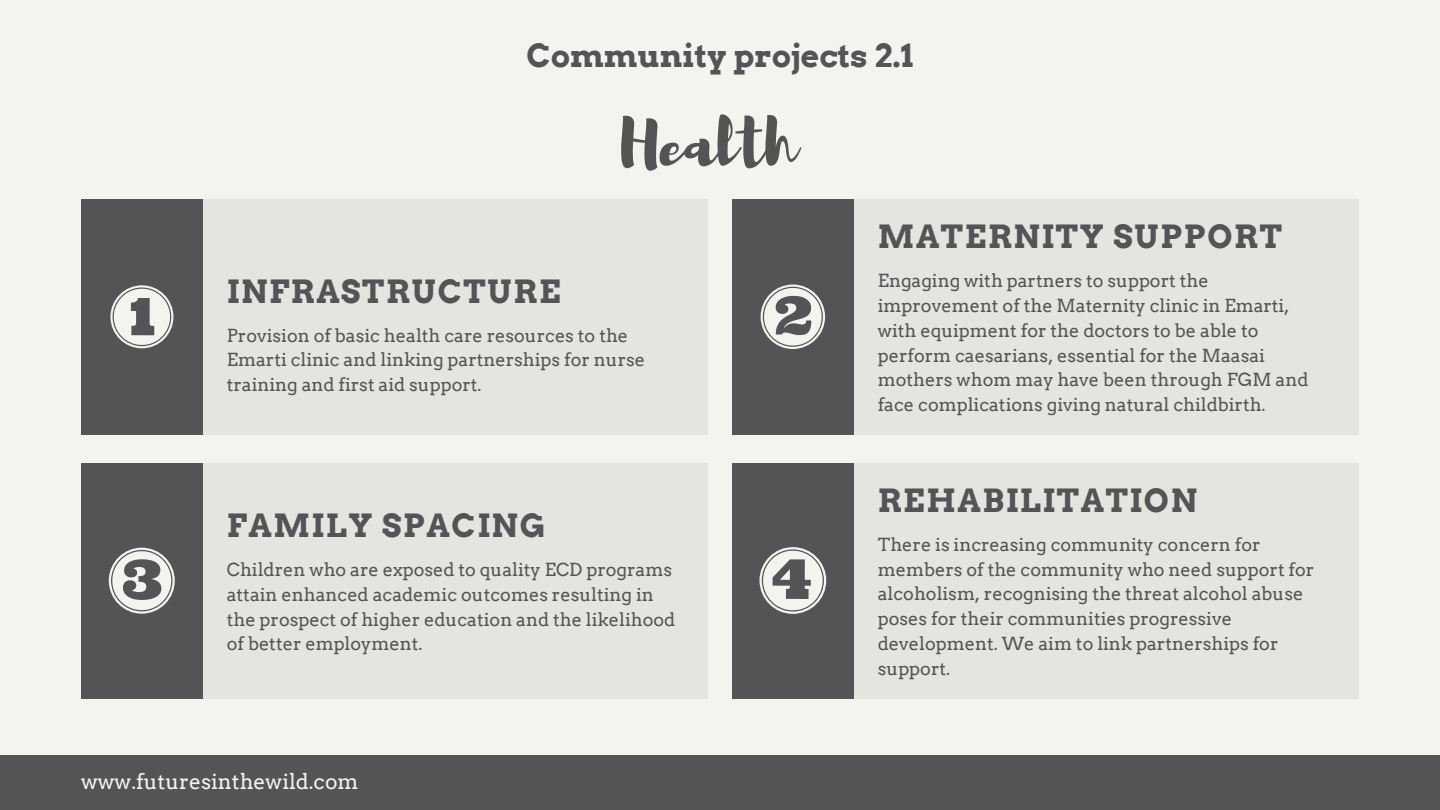
<style>
.page{position:relative;width:1440px;height:810px;background:#f3f4f0}
.page>*{position:absolute;margin:0;border:0;box-sizing:border-box;transform-origin:0 0}
.t1{font:64px "Brusher";color:#545454}
.t2{font:700 32px "Arvo";letter-spacing:.05em;color:#545454}
.t3{font:700 32px "Arvo";color:#545454}
.t4{font:21px "Arvo";color:#f3f4f0}
.t5{font:18px/24.8px "Arvo";color:#545454}
</style>
<div class="page">
<div style="left:81px;top:199px;width:627px;height:235px;background:#e4e4e1"></div>
<div style="left:81px;top:199px;width:121px;height:235px;background:#545454"></div>
<svg style="left:110px;top:285px;width:63px;height:63px"></svg>
<div style="left:81px;top:463px;width:627px;height:235px;background:#e4e4e1"></div>
<div style="left:81px;top:463px;width:121px;height:235px;background:#545454"></div>
<svg style="left:109px;top:548px;width:66px;height:66px"></svg>
<div style="left:732px;top:199px;width:627px;height:235px;background:#e4e4e1"></div>
<div style="left:732px;top:199px;width:122px;height:235px;background:#545454"></div>
<svg style="left:761px;top:285px;width:64px;height:64px"></svg>
<div style="left:732px;top:463px;width:627px;height:235px;background:#e4e4e1"></div>
<div style="left:732px;top:463px;width:122px;height:235px;background:#545454"></div>
<svg style="left:759px;top:547px;width:67px;height:67px"></svg>
<div style="left:0;top:755px;width:1440px;height:55px;background:#545454"></div>
<h2 class="t3" style="left:527px;top:36px;width:388px">Community projects 2.1</h2>
<h1 class="t1" style="left:621px;top:102px;width:176px">Health</h1>
<h2 class="t2" style="left:227px;top:272px;width:335px">INFRASTRUCTURE</h2>
<p class="t5" style="left:227px;top:323px;width:420px">Provision of basic health care resources to the<br>Emarti clinic and linking partnerships for nurse training and first aid support.</p>
<h2 class="t2" style="left:227px;top:506px;width:320px">FAMILY SPACING</h2>
<p class="t5" style="left:227px;top:557px;width:450px">Children who are exposed to quality ECD programs attain enhanced academic outcomes resulting in the prospect of higher education and the likelihood of better employment.</p>
<p class="t4" style="left:81px;top:769px;width:279px">www.futuresinthewild.com</p>
<h2 class="t2" style="left:878px;top:217px;width:406px">MATERNITY SUPPORT</h2>
<p class="t5" style="left:878px;top:268px;width:432px">Engaging with partners to support the improvement of the Maternity clinic in Emarti, with equipment for the doctors to be able to perform caesarians, essential for the Maasai mothers whom may have been through FGM and face complications giving natural childbirth.</p>
<h2 class="t2" style="left:878px;top:481px;width:321px">REHABILITATION</h2>
<p class="t5" style="left:878px;top:532px;width:438px">There is increasing community concern for members of the community who need support for alcoholism, recognising the threat alcohol abuse poses for their communities progressive development. We aim to link partnerships for support.</p>
</div>
